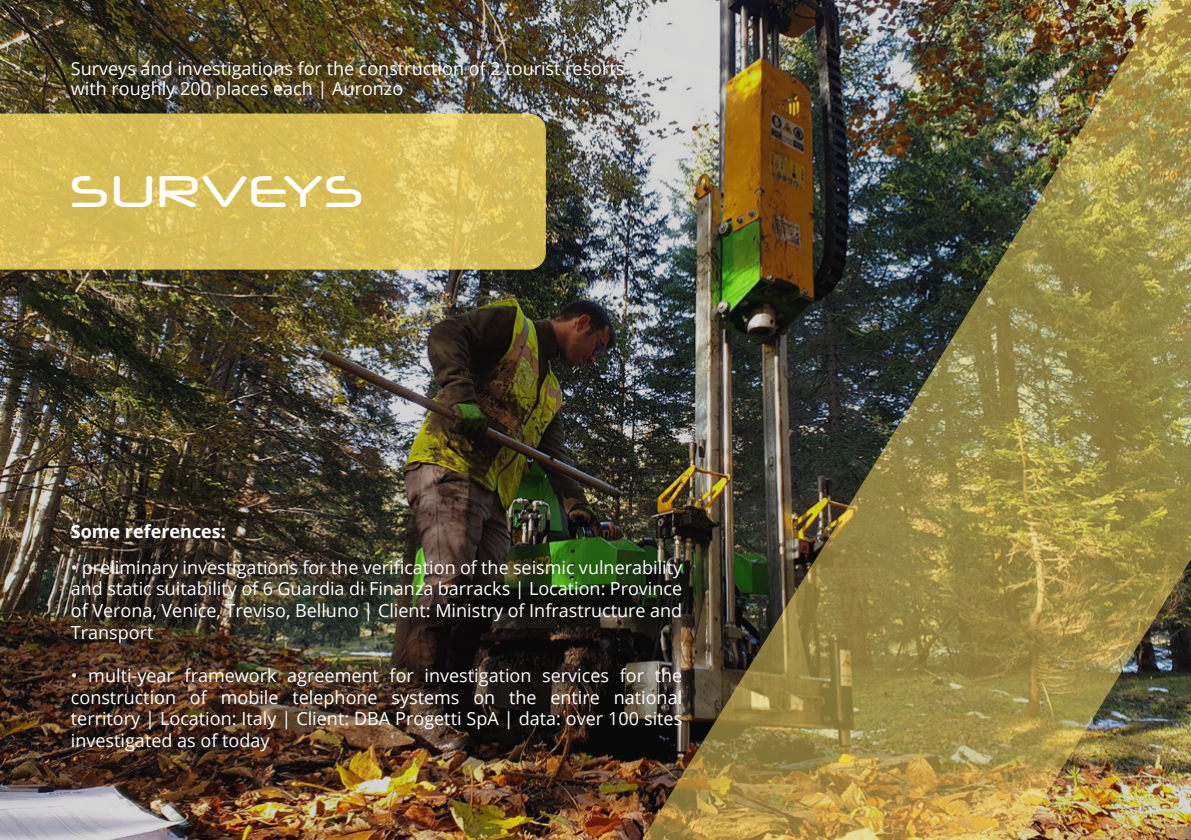
<style>
.page{position:relative;width:1191px;height:840px;background:#fff}
.page>*{position:absolute;margin:0;border:0;box-sizing:border-box;transform-origin:0 0}
.t1{font:42px "Neuropol";letter-spacing:.065em;color:#fff}
.t2{font:18px/21.6px "Open Sans";color:#fff;text-align:justify}
.t3{font:700 18px "Open Sans";color:#fff}
</style>
<div class="page">
<img style="left:0;top:0;width:631px;height:839px">
<img style="left:631px;top:0;width:560px;height:839px">
<svg style="left:0;top:113px;width:546px;height:156px;background:#d8bf5b"></svg>
<p class="t2" style="left:71px;top:58px;width:555px;line-height:20px">Surveys and investigations for the construction of 2 tourist resorts with roughly 200 places each | Auronzo</p>
<h1 class="t1" style="left:71px;top:165px;width:293px">SURVEYS</h1>
<p class="t3" style="left:71px;top:518px;width:157px">Some references:</p>
<p class="t2" style="left:71px;top:555px;width:613px">• preliminary investigations for the verification of the seismic vulnerability and static suitability of 6 Guardia di Finanza barracks | Location: Province of Verona, Venice, Treviso, Belluno | Client: Ministry of Infrastructure and Transport</p>
<p class="t2" style="left:71px;top:663px;width:613px">• multi-year framework agreement for investigation services for the construction of mobile telephone systems on the entire national territory | Location: Italy | Client: DBA Progetti SpA | data: over 100 sites investigated as of today</p>
</div>
